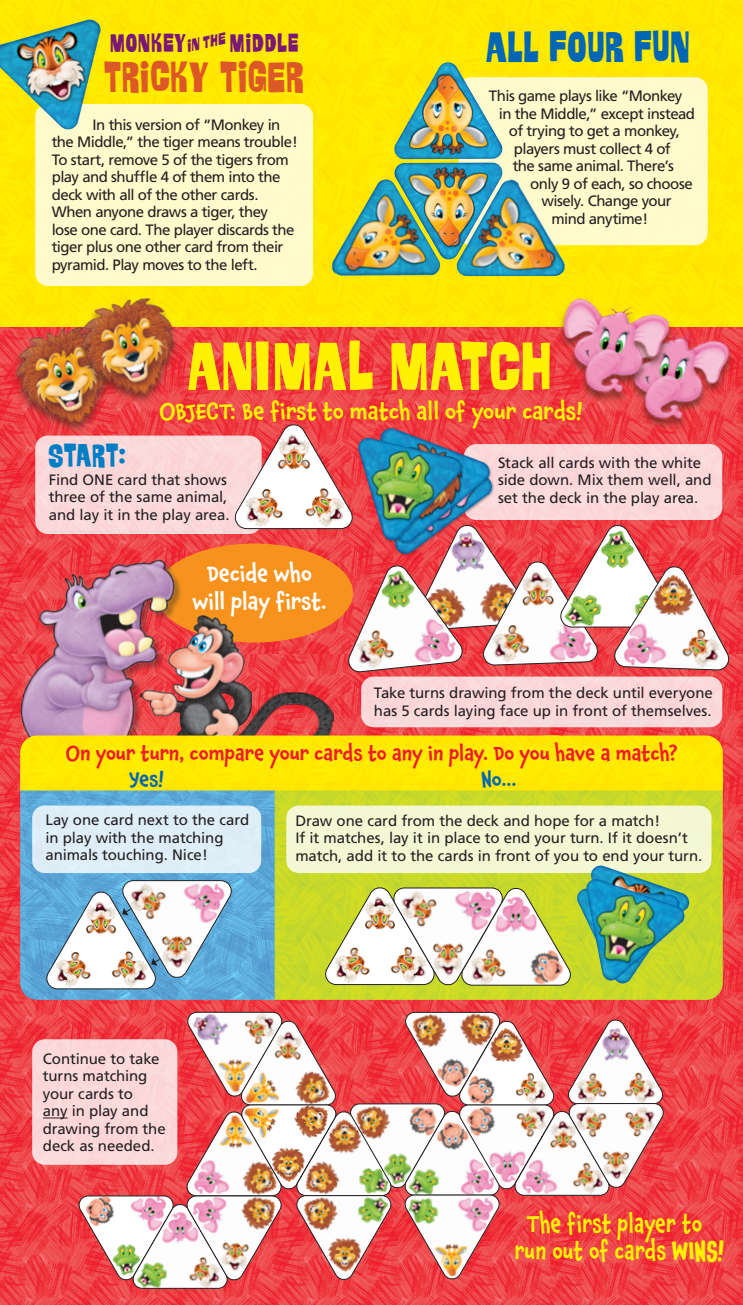
<style>
.page{position:relative;width:743px;height:1305px;background:#fff}
.page>*{position:absolute;margin:0;border:0;box-sizing:border-box;transform-origin:0 0}
.t1{font:63.75px "GORG";color:#fff101}
.t2{font:40px "GORG";color:#dd5827}
.t3{font:40px "GORG";color:#0166b3}
.t4{font:30px "GORG";letter-spacing:-.015em;color:#007ec5}
.t5{font:500 24.25px/27.2px "Chaloops";letter-spacing:.01em;color:#fff101;text-align:center;scale:.87 1}
.t6{font:24px "GORG";letter-spacing:.03em;color:#7a1777}
.t7{font:500 22.5px "Chaloops";color:#fff101}
.t8{font:500 22px/27.8px "Chaloops";color:#fff;text-align:center}
.t9{font:500 20px "Chaloops";color:#ee1b2d}
.t10{font:500 20px "Chaloops";color:#0166b3}
.t11{font:italic 15.25px "GORG";color:#7a1777;scale:1.1 1}
.t12{font:15px/17.5px "Frutiger";letter-spacing:-.015em;color:#231f20}
.t13{font:15px/17.5px "Frutiger";letter-spacing:-.035em;color:#231f20}
.t14{font:15px "Frutiger";letter-spacing:-.04em;color:#231f20}
.s1{font-size:15.62px}
.s2{font-weight:700}
</style>
<div class="page">
<img style="left:549px;top:653px;width:193px;height:347px">
<img style="left:0;top:653px;width:549px;height:652px">
<img style="left:0;top:0;width:742px;height:653px">
<div style="left:156px;top:544px;width:197px;height:99px;background:#f7931d;border-radius:50%"></div>
<img style="left:254px;top:693px;width:79px;height:43px">
<img style="left:203px;top:614px;width:51px;height:122px">
<img style="left:8px;top:542px;width:195px;height:241px">
<img style="left:549px;top:1000px;width:193px;height:305px">
<img style="left:275px;top:791px;width:447px;height:209px">
<img style="left:20px;top:791px;width:255px;height:209px">
<div style="left:558px;top:736px;width:164px;height:55px;background:#ffe901"></div>
<div style="left:20px;top:736px;width:538px;height:55px;background:#ffe901"></div>
<div style="left:35px;top:104px;width:278px;height:182px;background:#fffacc;border-radius:12px"></div>
<div style="left:35px;top:436px;width:226px;height:98px;background:#fbd8d9;border-radius:12px"></div>
<div style="left:361px;top:677px;width:361px;height:50px;background:#fbd8d9;border-radius:12px"></div>
<div style="left:32px;top:1039px;width:145px;height:126px;background:#fbd9da;border-radius:12px"></div>
<div style="left:286px;top:806px;width:425px;height:67px;background:#f4f7d4;border-radius:12px"></div>
<div style="left:32px;top:806px;width:229px;height:67px;background:#deeef7;border-radius:12px"></div>
<svg style="left:43px;top:1118px;width:25px;height:1px"></svg>
<div style="left:458px;top:77px;width:249px;height:168px;background:#fffacc;border-radius:12px"></div>
<img style="left:590px;top:866px;width:100px;height:104px">
<img style="left:576px;top:889px;width:104px;height:96px">
<img style="left:586px;top:879px;width:100px;height:104px">
<img style="left:0;top:19px;width:102px;height:113px">
<img style="left:393px;top:62px;width:109px;height:97px">
<img style="left:329px;top:179px;width:113px;height:97px">
<img style="left:454px;top:180px;width:113px;height:96px">
<img style="left:394px;top:163px;width:109px;height:97px">
<img style="left:0;top:308px;width:129px;height:134px">
<img style="left:64px;top:286px;width:131px;height:127px">
<img style="left:684px;top:305px;width:58px;height:152px">
<img style="left:530px;top:279px;width:154px;height:145px">
<img style="left:325px;top:887px;width:246px;height:99px">
<img style="left:46px;top:880px;width:186px;height:109px">
<img style="left:235px;top:424px;width:494px;height:248px">
<img style="left:78px;top:1012px;width:586px;height:277px">
<h3 class="t6" style="left:111px;top:30px;width:77px">MONKEY</h3>
<p class="t11" style="left:185px;top:38px;width:37px;rotate:-12deg"><span class="s1">in</span> the</p>
<h3 class="t6" style="left:230px;top:30px;width:71px">MIDDLE</h3>
<h2 class="t2" style="left:104px;top:55px;width:202px">TRICKY TIGER</h2>
<p class="t13" style="left:52px;top:116px;width:248px;text-indent:41px">In this version of “Monkey in the Middle,” the tiger means trouble!<br>To start, remove 5 of the tigers from play and shuffle 4 of them into the deck with all of the other cards.<br>When anyone draws a tiger, they lose one card. The player discards the tiger plus one other card from their pyramid. Play moves to the left.</p>
<h2 class="t3" style="left:486px;top:25px;width:206px">ALL FOUR FUN</h2>
<p class="t13" style="left:489px;top:87px;width:195px">This game plays like “Monkey</p>
<p class="t13" style="left:499px;top:105px;width:198px">in the Middle,” except instead</p>
<p class="t13" style="left:509px;top:122px;width:172px">of trying to get a monkey,</p>
<p class="t13" style="left:514px;top:140px;width:158px">players must collect 4 of</p>
<p class="t13" style="left:512px;top:157px;width:163px">the same animal. There’s</p>
<p class="t13" style="left:530px;top:175px;width:164px">only 9 of each, so choose</p>
<p class="t13" style="left:541px;top:192px;width:132px">wisely. Change your</p>
<p class="t14" style="left:551px;top:210px;width:98px">mind anytime!</p>
<h1 class="t1" style="left:188px;top:331px;width:367px">ANIMAL MATCH</h1>
<h3 class="t7" style="left:160px;top:394px;width:424px">OBJECT: Be first to match all of your cards!</h3>
<h3 class="t4" style="left:49px;top:439px;width:79px">START:</h3>
<p class="t12" style="left:49px;top:471px;width:182px">Find ONE card that shows three of the same animal, and lay it in the play area.</p>
<h3 class="t8" style="left:192px;top:560px;width:136px">Decide who will play first.</h3>
<p class="t12" style="left:498px;top:454px;width:215px">Stack all cards with the white side down. Mix them well, and set the deck in the play area.</p>
<p class="t12" style="left:374px;top:684px;width:340px">Take turns drawing from the deck until everyone has 5 cards laying face up in front of themselves.</p>
<h3 class="t9" style="left:66px;top:738px;width:613px">On your turn, compare your cards to any in play. Do you have a match?</h3>
<h3 class="t10" style="left:129px;top:764px;width:37px">Yes!</h3>
<p class="t12" style="left:295px;top:811px;width:408px">Draw one card from the deck and hope for a match!<br>If it matches, lay it in place to end your turn. If it doesn’t match, add it to the cards in front of you to end your turn.</p>
<h3 class="t10" style="left:481px;top:764px;width:37px">No...</h3>
<p class="t12" style="left:45px;top:811px;width:205px">Lay one card next to the card in play with the matching animals touching. Nice!</p>
<p class="t12" style="left:43px;top:1050px;width:124px">Continue to take turns matching your cards to<br>any in play and drawing from the deck as needed.</p>
<h3 class="t5" style="left:515px;top:1210px;width:242px">The first player to run out of cards <span class="s2">WINS!</span></h3>
</div>
